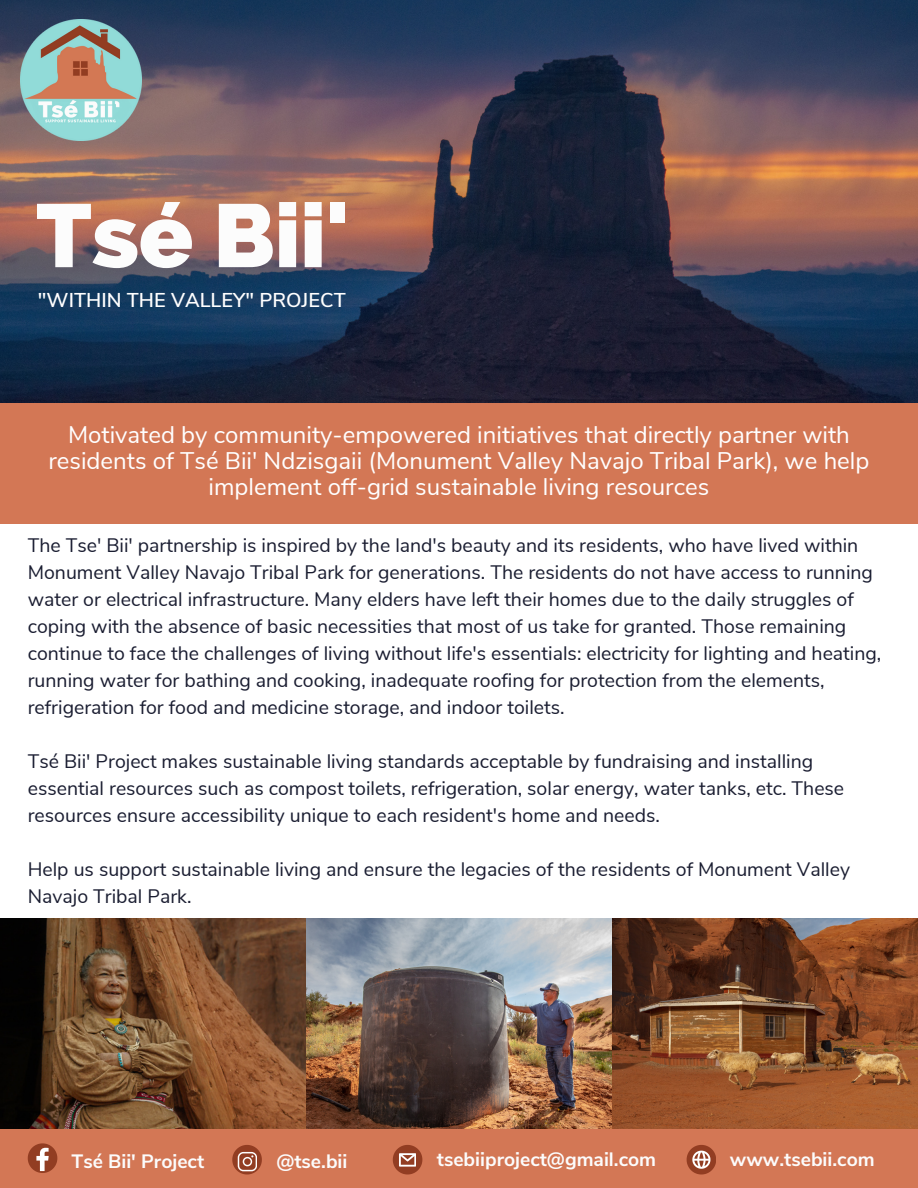
<style>
.page{position:relative;width:918px;height:1188px;background:#fff}
.page>*{position:absolute;margin:0;border:0;box-sizing:border-box;transform-origin:0 0}
.t1{font:800 89.25px "Raleway";color:#fcfcfc}
.t2{font:24px/25.8px "Nunito Sans";color:#fff;text-align:center}
.t3{font:600 19.95px "Nunito Sans";color:#fff}
.t4{font:19.5px/27px "Nunito Sans";color:#1a1d31}
.t5{font:700 19.35px "Nunito Sans";color:#fcfcfc}
</style>
<div class="page">
<img style="left:306px;top:918px;width:306px;height:211px">
<img style="left:0;top:918px;width:306px;height:211px">
<img style="left:612px;top:918px;width:306px;height:211px">
<div style="left:0;top:1129px;width:918px;height:59px;background:#d37755"></div>
<img style="left:0;top:0;width:918px;height:403px">
<div style="left:0;top:403px;width:918px;height:121px;background:#d37755"></div>
<img style="left:20px;top:19px;width:122px;height:122px">
<svg style="left:393px;top:1145px;width:29px;height:29px"></svg>
<svg style="left:687px;top:1145px;width:29px;height:29px"></svg>
<svg style="left:232px;top:1145px;width:30px;height:29px"></svg>
<svg style="left:28px;top:1143px;width:29px;height:30px"></svg>
<p class="t1" style="left:36px;top:183px;width:315px">Tsé Bii'</p>
<p class="t3" style="left:38px;top:287px;width:309px">"WITHIN THE VALLEY" PROJECT</p>
<p class="t2" style="left:48px;top:422px;width:823px">Motivated by community-empowered initiatives that directly partner with residents of Tsé Bii' Ndzisgaii (Monument Valley Navajo Tribal Park), we help implement off-grid sustainable living resources</p>
<p class="t4" style="left:28px;top:532px;width:855px">The Tse' Bii' partnership is inspired by the land's beauty and its residents, who have lived within Monument Valley Navajo Tribal Park for generations. The residents do not have access to running water or electrical infrastructure. Many elders have left their homes due to the daily struggles of coping with the absence of basic necessities that most of us take for granted. Those remaining continue to face the challenges of living without life's essentials: electricity for lighting and heating, running water for bathing and cooking, inadequate roofing for protection from the elements, refrigeration for food and medicine storage, and indoor toilets.</p>
<p class="t4" style="left:28px;top:748px;width:818px">Tsé Bii' Project makes sustainable living standards acceptable by fundraising and installing essential resources such as compost toilets, refrigeration, solar energy, water tanks, etc. These resources ensure accessibility unique to each resident's home and needs.</p>
<p class="t4" style="left:28px;top:856px;width:824px">Help us support sustainable living and ensure the legacies of the residents of Monument Valley<br>Navajo Tribal Park.</p>
<p class="t5" style="left:71px;top:1148px;width:134px">Tsé Bii' Project</p>
<p class="t5" style="left:276px;top:1148px;width:73px">@tse.bii</p>
<h2 class="t5" style="left:437px;top:1146px;width:221px">tsebiiproject@gmail.com</h2>
<h3 class="t5" style="left:730px;top:1146px;width:146px">www.tsebii.com</h3>
</div>
